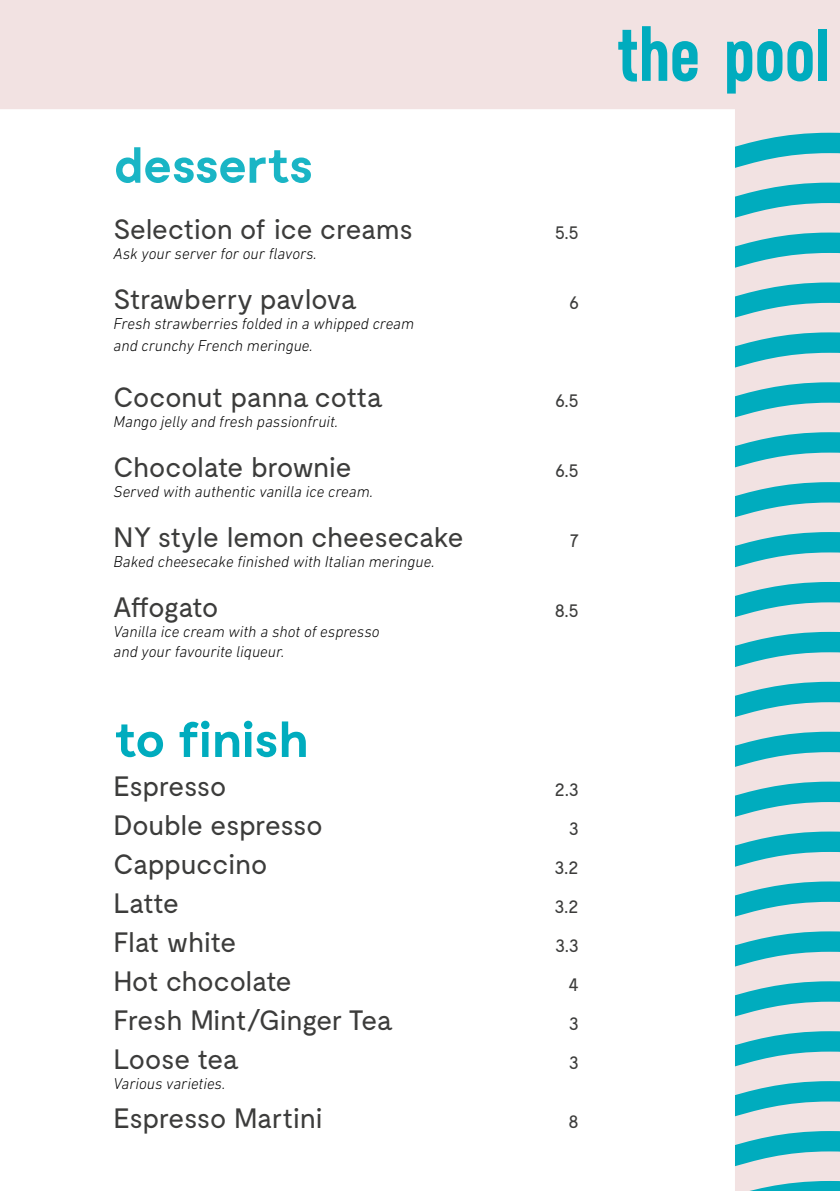
<style>
.page{position:relative;width:840px;height:1191px;background:#fff}
.page>*{position:absolute;margin:0;border:0;box-sizing:border-box;transform-origin:0 0}
.t1{font:700 50px "Moderat";letter-spacing:-.03em;color:#1ab5c5}
.t2{font:700 50px "Moderat";letter-spacing:-.035em;color:#00acbe}
.t3{font:28px "Moderat";letter-spacing:-.025em;color:#3c3c3b}
.t4{font:18px "Moderat";color:#3c3c3b}
.t5{font:italic 300 16px/22px "DIN Next LT Pro";color:#000}
</style>
<div class="page">
<svg style="left:0;top:0;width:839px;height:133px;fill:#f2e2e2"></svg>
<svg style="left:735px;top:133px;width:104px;height:50px;background:#8dcbd3"></svg>
<svg style="left:735px;top:183px;width:104px;height:49px;background:#8ccbd2"></svg>
<svg style="left:735px;top:232px;width:104px;height:50px;background:#8dcbd3"></svg>
<svg style="left:735px;top:282px;width:104px;height:50px;background:#8dcbd3"></svg>
<svg style="left:735px;top:332px;width:104px;height:50px;background:#8dcbd3"></svg>
<svg style="left:735px;top:382px;width:104px;height:50px;background:#8dcbd3"></svg>
<svg style="left:735px;top:432px;width:104px;height:50px;background:#8dcbd3"></svg>
<svg style="left:735px;top:482px;width:104px;height:50px;background:#8dcbd3"></svg>
<svg style="left:735px;top:532px;width:104px;height:50px;background:#8dcbd3"></svg>
<svg style="left:735px;top:582px;width:104px;height:50px;background:#8dcbd3"></svg>
<svg style="left:735px;top:632px;width:104px;height:50px;background:#8dcbd3"></svg>
<svg style="left:735px;top:682px;width:104px;height:49px;background:#8ccbd2"></svg>
<svg style="left:735px;top:731px;width:104px;height:50px;background:#8dcbd3"></svg>
<svg style="left:735px;top:781px;width:104px;height:50px;background:#8dcbd3"></svg>
<svg style="left:735px;top:831px;width:104px;height:50px;background:#8dcbd3"></svg>
<svg style="left:735px;top:881px;width:104px;height:50px;background:#8dcbd3"></svg>
<svg style="left:735px;top:931px;width:104px;height:50px;background:#8dcbd3"></svg>
<svg style="left:735px;top:981px;width:104px;height:50px;background:#8dcbd3"></svg>
<svg style="left:735px;top:1031px;width:104px;height:50px;background:#8dcbd3"></svg>
<svg style="left:735px;top:1081px;width:104px;height:50px;background:#8dcbd3"></svg>
<svg style="left:735px;top:1131px;width:104px;height:50px;background:#8dcbd3"></svg>
<svg style="left:735px;top:1181px;width:104px;height:10px"></svg>
<svg style="left:618px;top:26px;width:79px;height:56px;background:#7cc7d0"></svg>
<svg style="left:726px;top:41px;width:86px;height:53px;background:#77c6cf"></svg>
<div style="left:817px;top:30px;width:9px;height:51px;background:#00acbe"></div>
<h1 class="t1" style="left:113px;top:137px;width:201px">desserts</h1>
<h2 class="t3" style="left:113px;top:213px;width:301px">Selection of ice creams</h2>
<p class="t4" style="left:554px;top:222px;width:25px">5.5</p>
<p class="t5" style="left:113px;top:242px;width:205px">Ask your server for our flavors.</p>
<h2 class="t3" style="left:113px;top:283px;width:245px">Strawberry pavlova</h2>
<p class="t4" style="left:568px;top:292px;width:12px">6</p>
<p class="t5" style="left:113px;top:312px;width:302px">Fresh strawberries folded in a whipped cream and crunchy French meringue.</p>
<h2 class="t3" style="left:113px;top:381px;width:271px">Coconut panna cotta</h2>
<p class="t4" style="left:554px;top:390px;width:25px">6.5</p>
<p class="t5" style="left:113px;top:410px;width:226px">Mango jelly and fresh passionfruit.</p>
<h2 class="t3" style="left:113px;top:451px;width:240px">Chocolate brownie</h2>
<p class="t4" style="left:554px;top:460px;width:25px">6.5</p>
<p class="t5" style="left:113px;top:480px;width:261px">Served with authentic vanilla ice cream.</p>
<h2 class="t3" style="left:113px;top:521px;width:351px">NY style lemon cheesecake</h2>
<p class="t4" style="left:569px;top:530px;width:11px">7</p>
<p class="t5" style="left:113px;top:550px;width:322px">Baked cheesecake finished with Italian meringue.</p>
<h2 class="t3" style="left:113px;top:591px;width:107px">Affogato</h2>
<p class="t4" style="left:554px;top:600px;width:26px">8.5</p>
<p class="t5" style="left:113px;top:621px;width:267px;line-height:20px">Vanilla ice cream with a shot of espresso and your favourite liqueur.</p>
<h1 class="t2" style="left:113px;top:711px;width:197px">to finish</h1>
<h2 class="t3" style="left:113px;top:770px;width:114px">Espresso</h2>
<p class="t4" style="left:554px;top:779px;width:26px">2.3</p>
<h2 class="t3" style="left:113px;top:809px;width:211px">Double espresso</h2>
<p class="t4" style="left:568px;top:818px;width:12px">3</p>
<h2 class="t3" style="left:113px;top:848px;width:155px">Cappuccino</h2>
<p class="t4" style="left:554px;top:857px;width:26px">3.2</p>
<h2 class="t3" style="left:113px;top:887px;width:67px">Latte</h2>
<p class="t4" style="left:554px;top:896px;width:26px">3.2</p>
<h2 class="t3" style="left:113px;top:926px;width:124px">Flat white</h2>
<p class="t4" style="left:555px;top:935px;width:25px">3.3</p>
<h2 class="t3" style="left:113px;top:965px;width:180px">Hot chocolate</h2>
<p class="t4" style="left:568px;top:974px;width:12px">4</p>
<h2 class="t3" style="left:113px;top:1004px;width:281px">Fresh Mint/Ginger Tea</h2>
<p class="t4" style="left:568px;top:1013px;width:12px">3</p>
<h2 class="t3" style="left:113px;top:1043px;width:127px">Loose tea</h2>
<p class="t4" style="left:568px;top:1052px;width:12px">3</p>
<p class="t5" style="left:113px;top:1072px;width:113px">Various varieties.</p>
<h2 class="t3" style="left:113px;top:1102px;width:210px">Espresso Martini</h2>
<p class="t4" style="left:568px;top:1111px;width:12px">8</p>
</div>
